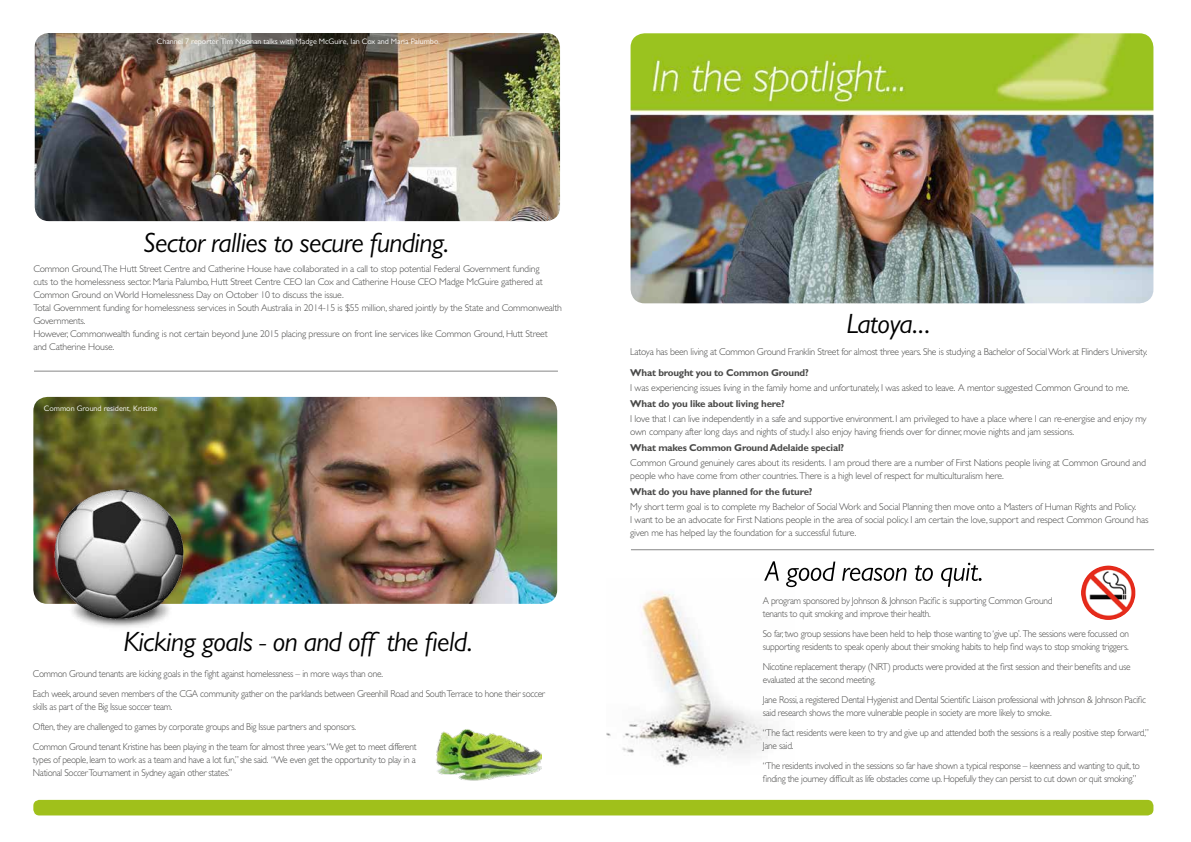
<style>
.page{position:relative;width:1191px;height:842px;background:#fff}
.page>*{position:absolute;margin:0;border:0;box-sizing:border-box;transform-origin:0 0}
.t1{font:italic 28px "Gill Sans";letter-spacing:-.02em;color:#000}
.t2{font:300 10px/13px "Gill Sans";letter-spacing:-.03em;color:#4a4a49;scale:.94 1}
.t3{font:300 10px/13px "Gill Sans";letter-spacing:-.03em;color:#4a4a49}
.t4{font:700 10px "Gill Sans";letter-spacing:-.02em;color:#4a4a49}
.t5{font:300 9.8px/13px "Gill Sans";letter-spacing:-.02em;color:#4a4a49}
.t6{font:8px "Gill Sans";color:#fff}
</style>
<div class="page">
<img style="left:607px;top:587px;width:186px;height:179px">
<div style="left:33px;top:800px;width:1120px;height:15px;background:#a0c01b;border-radius:6px"></div>
<hr style="left:34px;top:371px;width:524px;height:1px;background:#878787">
<img style="left:630px;top:33px;width:523px;height:270px">
<img style="left:436px;top:729px;width:105px;height:52px">
<hr style="left:631px;top:549px;width:523px;height:1px;background:#878787">
<img style="left:33px;top:397px;width:524px;height:207px">
<img style="left:33px;top:485px;width:178px;height:142px">
<img style="left:1081px;top:566px;width:54px;height:54px;border-radius:26px">
<svg style="left:764px;top:561px;width:217px;height:26px"></svg>
<img style="left:35px;top:33px;width:525px;height:188px">
<p class="t6" style="left:157px;top:37px;width:284px">Channel 7 reporter Tim Noonan talks with Madge McGuire, Ian Cox and Maria Palumbo.</p>
<h1 class="t1" style="left:143px;top:226px;width:308px">Sector rallies to secure funding.</h1>
<p class="t5" style="left:33px;top:263px;width:530px">Common Ground,The Hutt Street Centre and Catherine House have collaborated in a call to stop potential Federal Government funding<br>cuts to the homelessness sector. Maria Palumbo, Hutt Street Centre CEO Ian Cox and Catherine House CEO Madge McGuire gathered at Common Ground on World Homelessness Day on October 10 to discuss the issue.<br>Total Government funding for homelessness services in South Australia in 2014-15 is $55 million, shared jointly by the State and Commonwealth Governments.<br>However, Commonwealth funding is not certain beyond June 2015 placing pressure on front line services like Common Ground, Hutt Street and Catherine House.</p>
<p class="t6" style="left:44px;top:404px;width:115px">Common Ground resident, Kristine</p>
<h1 class="t1" style="left:124px;top:625px;width:351px">Kicking goals - on and off the field.</h1>
<p class="t2" style="left:33px;top:663px;width:546px;line-height:20.1px">Common Ground tenants are kicking goals in the fight against homelessness – in more ways than one.<br>Each week, around seven members of the CGA community gather on the parklands between Greenhill Road and South Terrace to hone their soccer</p>
<p class="t2" style="left:33px;top:696px;width:410px;line-height:20.1px">skills as part of the Big Issue soccer team.<br>Often, they are challenged to games by corporate groups and Big Issue partners and sponsors.<br>Common Ground tenant Kristine has been playing in the team for almost three years.“We get to meet different</p>
<p class="t2" style="left:33px;top:753px;width:409px">types of people, learn to work as a team and have a lot fun,” she said. “We even get the opportunity to play in a<br>National Soccer Tournament in Sydney again other states.”</p>
<h1 class="t1" style="left:846px;top:308px;width:86px">Latoya...</h1>
<p class="t3" style="left:630px;top:345px;width:519px">Latoya has been living at Common Ground Franklin Street for almost three years. She is studying a Bachelor of Social Work at Flinders University.</p>
<p class="t4" style="left:630px;top:367px;width:180px">What brought you to Common Ground?</p>
<p class="t3" style="left:630px;top:381px;width:501px">I was experiencing issues living in the family home and unfortunately, I was asked to leave. A mentor suggested Common Ground to me.</p>
<p class="t4" style="left:630px;top:398px;width:156px">What do you like about living here?</p>
<p class="t3" style="left:630px;top:412px;width:518px">I love that I can live independently in a safe and supportive environment. I am privileged to have a place where I can re-energise and enjoy my own company after long days and nights of study. I also enjoy having friends over for dinner, movie nights and jam sessions.</p>
<p class="t4" style="left:630px;top:442px;width:215px">What makes Common Ground Adelaide special?</p>
<p class="t3" style="left:630px;top:456px;width:517px">Common Ground genuinely cares about its residents. I am proud there are a number of First Nations people living at Common Ground and people who have come from other countries. There is a high level of respect for multiculturalism here.</p>
<p class="t4" style="left:630px;top:486px;width:184px">What do you have planned for the future?</p>
<p class="t3" style="left:630px;top:500px;width:520px">My short term goal is to complete my Bachelor of Social Work and Social Planning then move onto a Masters of Human Rights and Policy.<br>I want to be an advocate for First Nations people in the area of social policy. I am certain the love, support and respect Common Ground has given me has helped lay the foundation for a successful future.</p>
<p class="t2" style="left:763px;top:594px;width:310px">A program sponsored by Johnson &amp; Johnson Pacific is supporting Common Ground tenants to quit smoking and improve their health.</p>
<p class="t2" style="left:763px;top:627px;width:391px">So far, two group sessions have been held to help those wanting to ‘give up’. The sessions were focussed on supporting residents to speak openly about their smoking habits to help find ways to stop smoking triggers.</p>
<p class="t2" style="left:763px;top:660px;width:393px">Nicotine replacement therapy (NRT) products were provided at the first session and their benefits and use evaluated at the second meeting.</p>
<p class="t2" style="left:763px;top:693px;width:409px">Jane Rossi, a registered Dental Hygienist and Dental Scientific Liaison professional with Johnson &amp; Johnson Pacific said research shows the more vulnerable people in society are more likely to smoke.</p>
<p class="t2" style="left:763px;top:726px;width:412px">“The fact residents were keen to try and give up and attended both the sessions is a really positive step forward,”<br>Jane said.</p>
<p class="t2" style="left:763px;top:760px;width:403px">“The residents involved in the sessions so far have shown a typical response – keenness and wanting to quit, to finding the journey difficult as life obstacles come up. Hopefully they can persist to cut down or quit smoking.”</p>
</div>
